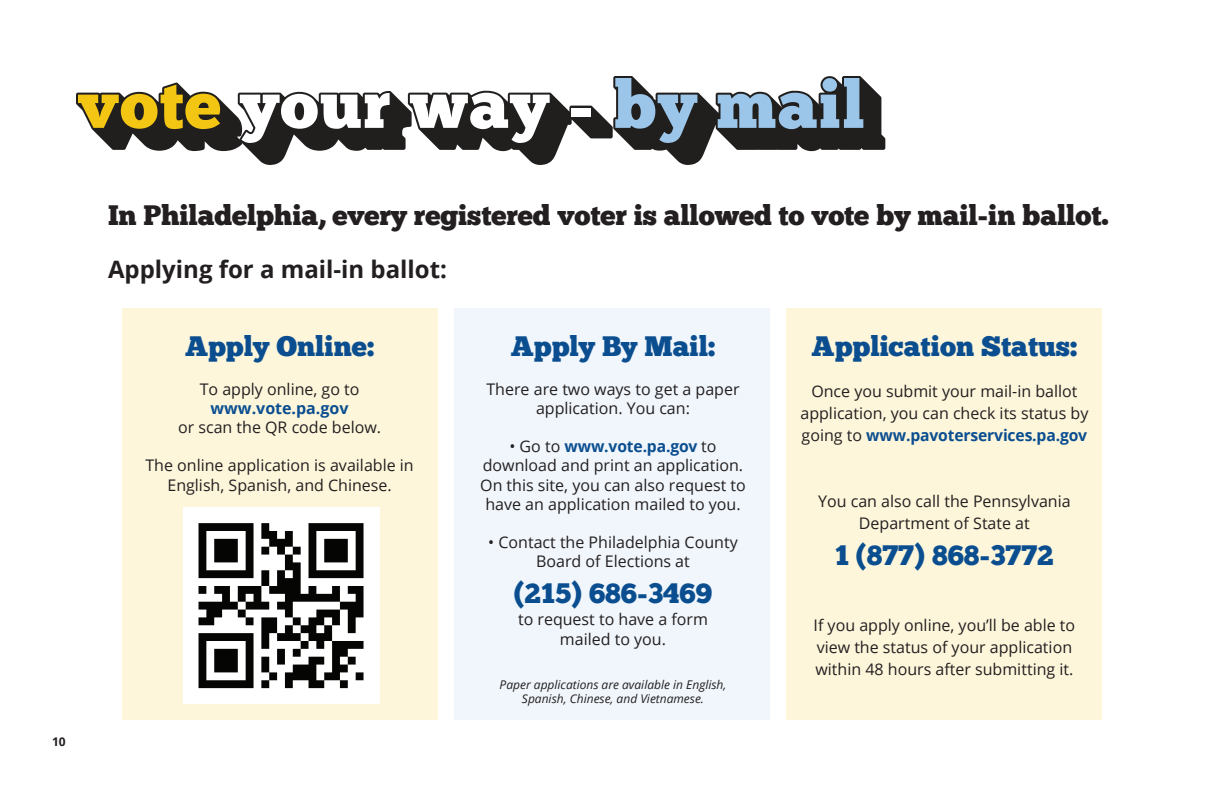
<style>
.page{position:relative;width:1224px;height:792px;background:#fff}
.page>*{position:absolute;margin:0;border:0;box-sizing:border-box;transform-origin:0 0}
.t1{font:28px "Chunk Five Ex";color:#0b4e90}
.t2{font:28px "Chunk Five Ex";letter-spacing:-.005em;color:#231f20}
.t3{font:700 24px "Open Sans";color:#231f20}
.t4{font:16px/19.2px "Open Sans";color:#231f20;text-align:center}
.t5{font:700 16px "Open Sans";color:#0b4e90}
.t6{font:italic 12px/14.4px "Open Sans";color:#231f20;text-align:center}
.t7{font:700 12px "Open Sans";color:#231f20}
.s1{font-weight:700;color:#0b4e90}
</style>
<div class="page">
<svg style="left:76px;top:76px;width:809px;height:89px"></svg>
<div style="left:122px;top:308px;width:315px;height:412px;background:#fdf6db"></div>
<div style="left:454px;top:308px;width:316px;height:412px;background:#f0f6fb"></div>
<div style="left:787px;top:308px;width:315px;height:412px;background:#fdf6db"></div>
<div style="left:183px;top:507px;width:196px;height:197px;background:#fff"></div>
<svg style="left:199px;top:523px;width:165px;height:165px"></svg>
<p class="t7" style="left:52px;top:733px;width:15px">10</p>
<h1 class="t2" style="left:108px;top:195px;width:1002px">In Philadelphia, every registered voter is allowed to vote by mail-in ballot.</h1>
<h2 class="t3" style="left:108px;top:253px;width:341px">Applying for a mail-in ballot:</h2>
<h1 class="t1" style="left:185px;top:325px;width:191px">Apply Online:</h1>
<p class="t4" style="left:200px;top:379px;width:161px">To apply online, go to</p>
<p class="t5" style="left:211px;top:397px;width:140px">www.vote.pa.gov</p>
<p class="t4" style="left:178px;top:417px;width:205px">or scan the QR code below.</p>
<p class="t4" style="left:145px;top:456px;width:270px">The online application is available in<br>English, Spanish, and Chinese.</p>
<h1 class="t1" style="left:511px;top:325px;width:206px">Apply By Mail:</h1>
<p class="t4" style="left:486px;top:379px;width:255px">There are two ways to get a paper application. You can:</p>
<p class="t4" style="left:480px;top:436px;width:267px">• Go to <span class="s1">www.vote.pa.gov</span> to download and print an application.<br>On this site, you can also request to have an application mailed to you.</p>
<p class="t4" style="left:488px;top:532px;width:251px">• Contact the Philadelphia County<br>Board of Elections at</p>
<h1 class="t1" style="left:514px;top:573px;width:200px">(215) 686-3469</h1>
<p class="t4" style="left:518px;top:610px;width:191px">to request to have a form mailed to you.</p>
<p class="t6" style="left:500px;top:677px;width:228px">Paper applications are available in English,<br>Spanish, Chinese, and Vietnamese.</p>
<h1 class="t1" style="left:812px;top:325px;width:267px">Application Status:</h1>
<p class="t4" style="left:800px;top:380px;width:289px;line-height:22px">Once you submit your mail-in ballot application, you can check its status by going to <span class="s1">www.pavoterservices.pa.gov</span></p>
<p class="t4" style="left:818px;top:490px;width:254px;line-height:22px">You can also call the Pennsylvania<br>Department of State at</p>
<h1 class="t1" style="left:835px;top:535px;width:220px">1 (877) 868-3772</h1>
<p class="t4" style="left:814px;top:614px;width:263px;line-height:22px;text-align:left">If you apply online, you’ll be able to view the status of your application within 48 hours after submitting it.</p>
</div>
